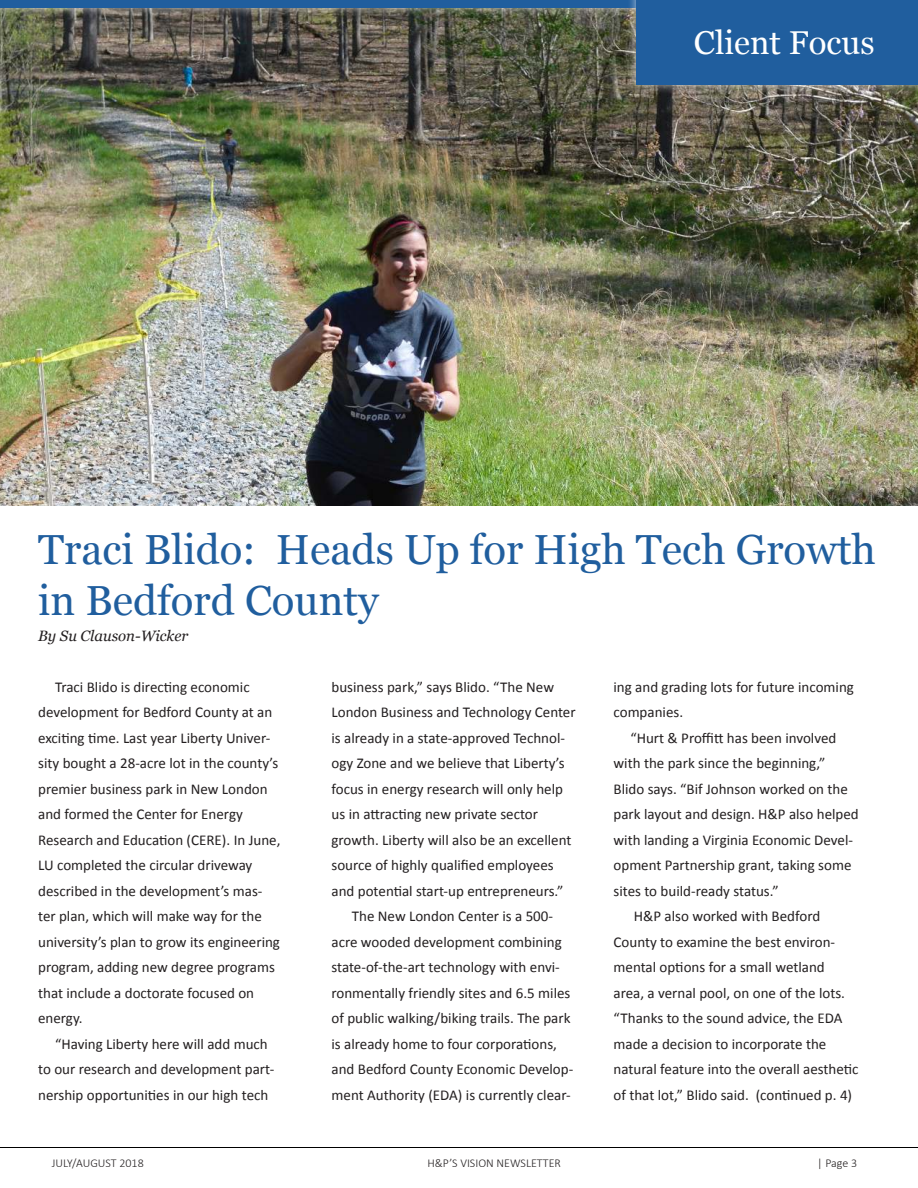
<style>
.page{position:relative;width:918px;height:1188px;background:#fff}
.page>*{position:absolute;margin:0;border:0;box-sizing:border-box;transform-origin:0 0}
.t1{font:42px/51px "Georgia";color:#205e9e}
.t2{font:33px "Georgia";color:#fff}
.t3{font:15px/25.5px "Calibri";color:#231f20}
.t4{font:italic 15px "Georgia";color:#231f20}
.t5{font:300 12px "Calibri";color:#231f20}
</style>
<div class="page">
<img style="left:0;top:17px;width:918px;height:488px">
<div style="left:0;top:0;width:918px;height:17px;background:#fff;opacity:.75"></div>
<div style="left:0;top:0;width:918px;height:8px;background:#205e9e"></div>
<div style="left:627px;top:0;width:291px;height:94px;background:#fff;opacity:.75"></div>
<div style="left:637px;top:0;width:281px;height:85px;background:#205e9e"></div>
<hr style="left:0;top:1147px;width:918px;height:1px;background:#000">
<h2 class="t2" style="left:694px;top:29px;width:182px">Client Focus</h2>
<h1 class="t1" style="left:38px;top:527px;width:839px">Traci Blido: Heads Up for High Tech Growth in Bedford County</h1>
<p class="t4" style="left:38px;top:629px;width:152px">By Su Clauson-Wicker</p>
<p class="t3" style="left:38px;top:674px;width:244px;text-indent:17px">Traci Blido is directing economic development for Bedford County at an exciting time. Last year Liberty Univer&shy;sity bought a 28-acre lot in the county’s premier business park in New London and formed the Center for Energy Research and Education (CERE). In June, LU completed the circular driveway described in the development’s mas&shy;ter plan, which will make way for the university’s plan to grow its engineering program, adding new degree programs that include a doctorate focused on energy.</p>
<p class="t3" style="left:38px;top:1032px;width:238px;text-indent:17px">“Having Liberty here will add much to our research and development part&shy;nership opportunities in our high tech</p>
<p class="t3" style="left:332px;top:675px;width:224px">business park,” says Blido. “The New</p>
<p class="t3" style="left:332px;top:700px;width:246px">London Business and Technology Center</p>
<p class="t3" style="left:332px;top:726px;width:235px">is already in a state-approved Technol-</p>
<p class="t3" style="left:332px;top:751px;width:235px">ogy Zone and we believe that Liberty’s</p>
<p class="t3" style="left:332px;top:777px;width:233px">focus in energy research will only help</p>
<p class="t3" style="left:332px;top:801px;width:208px">us in attracting new private sector</p>
<p class="t3" style="left:332px;top:828px;width:242px">growth. Liberty will also be an excellent</p>
<p class="t3" style="left:332px;top:852px;width:224px">source of highly qualified employees</p>
<p class="t3" style="left:332px;top:878px;width:233px">and potential start-up entrepreneurs.”</p>
<p class="t3" style="left:352px;top:904px;width:203px">The New London Center is a 500-</p>
<p class="t3" style="left:332px;top:930px;width:232px">acre wooded development combining</p>
<p class="t3" style="left:332px;top:955px;width:230px">state-of-the-art technology with envi-</p>
<p class="t3" style="left:332px;top:981px;width:240px">ronmentally friendly sites and 6.5 miles</p>
<p class="t3" style="left:332px;top:1006px;width:240px">of public walking/biking trails. The park</p>
<p class="t3" style="left:332px;top:1031px;width:227px">is already home to four corporations,</p>
<p class="t3" style="left:332px;top:1056px;width:243px">and Bedford County Economic Develop-</p>
<p class="t3" style="left:332px;top:1082px;width:241px">ment Authority (EDA) is currently clear-</p>
<p class="t3" style="left:614px;top:675px;width:242px">ing and grading lots for future incoming companies.</p>
<p class="t3" style="left:631px;top:725px;width:207px">“Hurt &amp; Proffitt has been involved</p>
<p class="t3" style="left:614px;top:751px;width:214px">with the park since the beginning,”</p>
<p class="t3" style="left:614px;top:776px;width:236px">Blido says. “Bif Johnson worked on the</p>
<p class="t3" style="left:614px;top:802px;width:247px">park layout and design. H&amp;P also helped</p>
<p class="t3" style="left:614px;top:827px;width:241px">with landing a Virginia Economic Devel-</p>
<p class="t3" style="left:614px;top:853px;width:239px">opment Partnership grant, taking some</p>
<p class="t3" style="left:614px;top:879px;width:167px">sites to build-ready status.”</p>
<p class="t3" style="left:634px;top:904px;width:188px">H&amp;P also worked with Bedford</p>
<p class="t3" style="left:614px;top:930px;width:223px">County to examine the best environ-</p>
<p class="t3" style="left:614px;top:954px;width:213px">mental options for a small wetland</p>
<p class="t3" style="left:614px;top:981px;width:233px">area, a vernal pool, on one of the lots.</p>
<p class="t3" style="left:614px;top:1005px;width:230px">“Thanks to the sound advice, the EDA</p>
<p class="t3" style="left:614px;top:1032px;width:214px">made a decision to incorporate the</p>
<p class="t3" style="left:614px;top:1056px;width:247px">natural feature into the overall aesthetic</p>
<p class="t3" style="left:614px;top:1082px;width:240px">of that lot,” Blido said. (continued p. 4)</p>
<p class="t5" style="left:52px;top:1158px;width:93px">JULY/AUGUST 2018</p>
<p class="t5" style="left:427px;top:1158px;width:135px">H&amp;P’S VISION NEWSLETTER</p>
<p class="t5" style="left:817px;top:1158px;width:41px">| Page 3</p>
</div>
